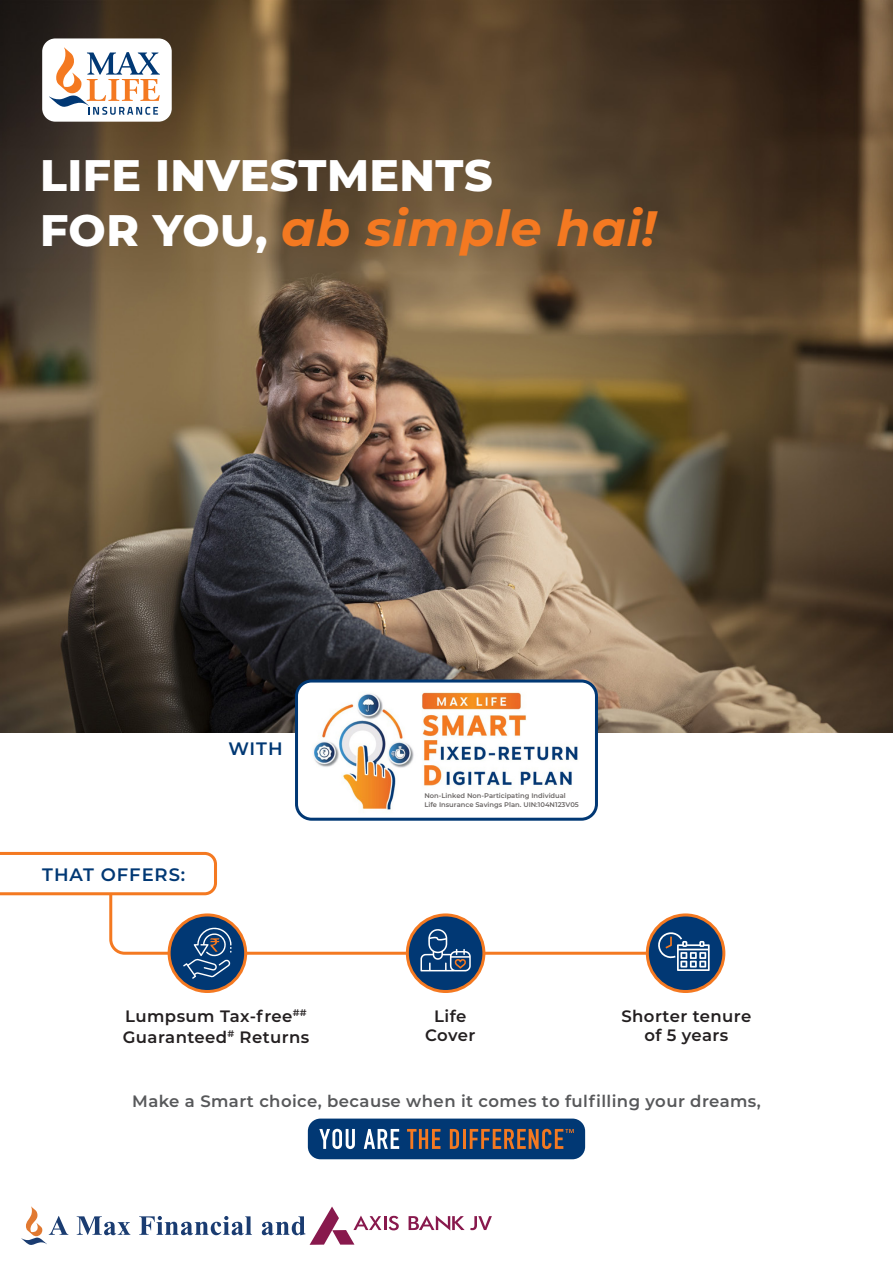
<style>
.page{position:relative;width:893px;height:1263px;background:#fff}
.page>*{position:absolute;margin:0;border:0;box-sizing:border-box;transform-origin:0 0}
.t1{font:italic 700 49.65px "Montserrat";letter-spacing:.01em;color:#f47921}
.t2{font:800 44.1px "Montserrat";letter-spacing:.01em;color:#fff}
.t3{font:600 18px "Montserrat";letter-spacing:.05em;color:#013874}
.t4{font:600 16.5px/19.5px "Montserrat";letter-spacing:.025em;color:#231f20;text-align:center}
.t5{font:600 16.5px "Montserrat";letter-spacing:.025em;color:#57585a}
.t6{font:600 6.75px/9px "Montserrat";color:#696564}
.s1{font-weight:800;font-style:normal;font-size:44.1px;color:#fff}
</style>
<div class="page">
<img style="left:0;top:0;width:893px;height:732px">
<div style="left:42px;top:38px;width:130px;height:84px;background:#fff;border-radius:13px"></div>
<svg style="left:49px;top:47px;width:111px;height:68px"></svg>
<svg style="left:21px;top:1206px;width:47px;height:39px"></svg>
<svg style="left:77px;top:1216px;width:53px;height:19px"></svg>
<svg style="left:139px;top:1216px;width:113px;height:19px"></svg>
<svg style="left:409px;top:1215px;width:83px;height:15px"></svg>
<svg style="left:389px;top:1216px;width:10px;height:14px"></svg>
<hr style="left:384px;top:1216px;width:3px;height:14px;background:#88194d">
<svg style="left:262px;top:1206px;width:119px;height:39px"></svg>
<div style="left:308px;top:1118px;width:277px;height:41px;background:#013874;border-radius:13px"></div>
<svg style="left:319px;top:1129px;width:36px;height:20px"></svg>
<svg style="left:364px;top:1129px;width:35px;height:20px"></svg>
<svg style="left:407px;top:1129px;width:33px;height:20px"></svg>
<svg style="left:450px;top:1129px;width:9px;height:20px"></svg>
<hr style="left:463px;top:1129px;width:3px;height:20px;background:#f47921">
<svg style="left:470px;top:1129px;width:104px;height:20px"></svg>
<img style="left:296px;top:681px;width:300px;height:136px">
<div style="left:295px;top:679px;width:303px;height:142px;border:3px solid #013874;border-radius:15px"></div>
<svg style="left:407px;top:915px;width:77px;height:76px"></svg>
<svg style="left:647px;top:915px;width:77px;height:76px"></svg>
<div style="left:646px;top:913px;width:79px;height:80px;border:3px solid #f47921;border-radius:50%"></div>
<svg style="left:169px;top:915px;width:77px;height:76px"></svg>
<svg style="left:0;top:851px;width:710px;height:128px"></svg>
<h2 class="t2" style="left:40px;top:143px;width:454px">LIFE INVESTMENTS</h2>
<h1 class="t1" style="left:40px;top:193px;width:617px"><span class="s1">FOR YOU,</span> ab simple hai!</h1>
<h3 class="t3" style="left:228px;top:736px;width:56px">WITH</h3>
<h3 class="t3" style="left:42px;top:861px;width:144px">THAT OFFERS:</h3>
<p class="t6" style="left:424px;top:791px;width:156px">Non-Linked Non-Participating Individual<br>Life Insurance Savings Plan. UIN:104N123V05</p>
<h3 class="t4" style="left:123px;top:1005px;width:188px;line-height:21px;text-align:left">Lumpsum Tax-free<sup>##<br></sup>Guaranteed<sup>#</sup> Returns</h3>
<h3 class="t4" style="left:425px;top:1005px;width:52px">Life<br>Cover</h3>
<h3 class="t4" style="left:621px;top:1005px;width:131px">Shorter tenure of 5 years</h3>
<h3 class="t5" style="left:132px;top:1089px;width:630px">Make a Smart choice, because when it comes to fulfilling your dreams,</h3>
</div>
